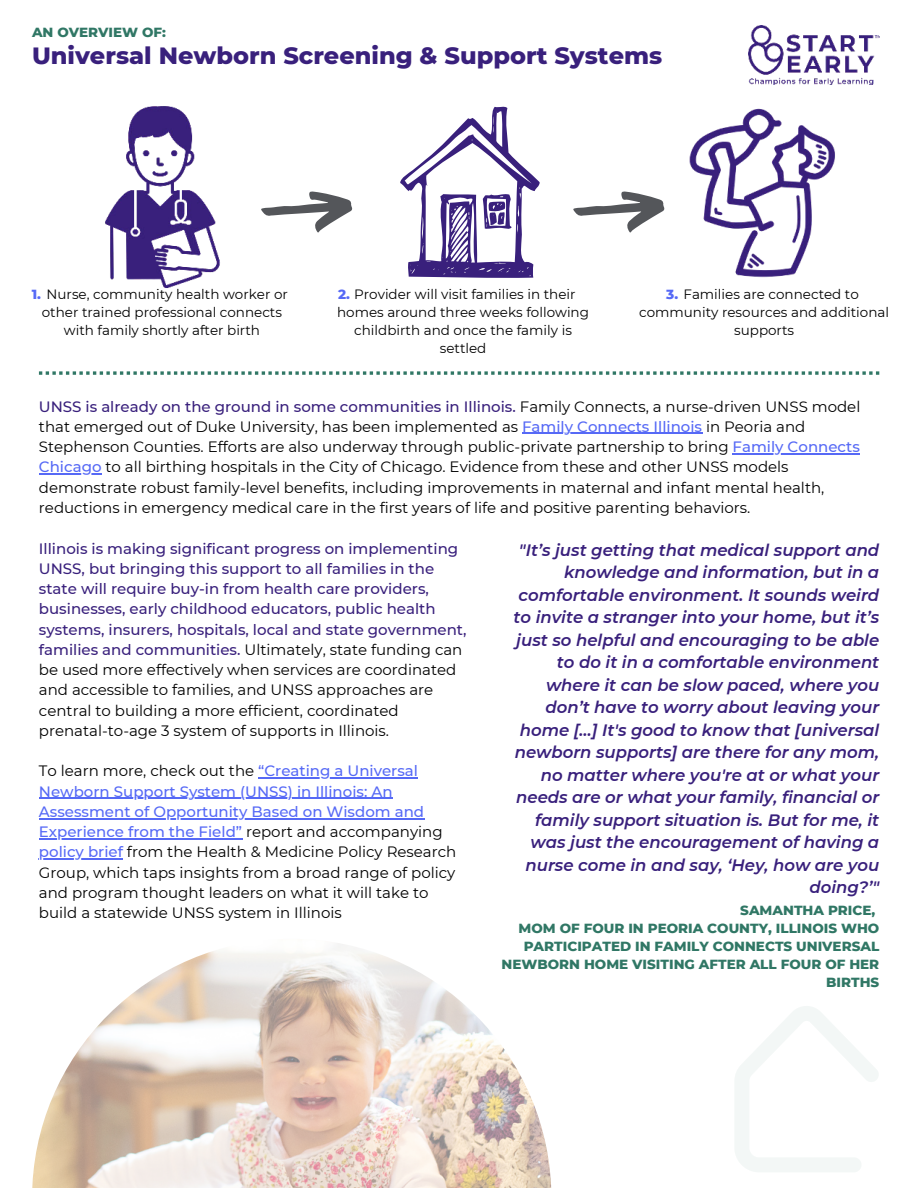
<style>
.page{position:relative;width:918px;height:1188px;background:#fff}
.page>*{position:absolute;margin:0;border:0;box-sizing:border-box;transform-origin:0 0}
.t1{font:800 24px "Montserrat";color:#39207c}
.t2{font:italic 600 16.5px/22.5px "Montserrat";color:#39207c;text-align:right}
.t3{font:15px/20.2px "Montserrat";color:#000}
.t4{font:500 15px/20.2px "Montserrat";color:#39207c}
.t5{font:13.5px/18px "Montserrat";color:#000;text-align:center}
.t6{font:800 13.5px/18px "Montserrat";color:#307765;text-align:right}
.s1{font-weight:800;color:#5669f6}
.s2{font-weight:500;color:#39207c}
.s3{font-weight:500;color:#5669f6}
.s4{font-weight:400;color:#000}
</style>
<div class="page">
<img style="left:748px;top:26px;width:132px;height:58px">
<svg style="left:39px;top:371px;width:840px;height:4px"></svg>
<img style="left:32px;top:943px;width:519px;height:245px">
<svg style="left:735px;top:1006px;width:143px;height:166px"></svg>
<img style="left:689px;top:108px;width:146px;height:170px">
<svg style="left:400px;top:106px;width:140px;height:172px"></svg>
<svg style="left:266px;top:191px;width:86px;height:42px"></svg>
<svg style="left:573px;top:191px;width:92px;height:42px"></svg>
<img style="left:105px;top:106px;width:161px;height:182px">
<hr style="left:522px;top:433px;width:180px;height:1px;background:#5669f6">
<hr style="left:733px;top:453px;width:127px;height:1px;background:#5669f6">
<hr style="left:39px;top:473px;width:63px;height:2px;background:#5669f6">
<hr style="left:258px;top:778px;width:160px;height:1px;background:#5669f6">
<hr style="left:39px;top:798px;width:354px;height:1px;background:#5669f6">
<hr style="left:39px;top:818px;width:385px;height:1px;background:#5669f6">
<hr style="left:39px;top:838px;width:203px;height:1px;background:#5669f6">
<hr style="left:39px;top:859px;width:84px;height:1px;background:#5669f6">
<p class="t6" style="left:32px;top:22px;width:136px">AN OVERVIEW OF:</p>
<h1 class="t1" style="left:32px;top:38px;width:632px">Universal Newborn Screening &amp; Support Systems</h1>
<p class="t5" style="left:32px;top:284px;width:258px"><span class="s1">1.</span> Nurse, community health worker or other trained professional connects with family shortly after birth</p>
<p class="t5" style="left:338px;top:284px;width:239px"><span class="s1">2.</span> Provider will visit families in their</p>
<p class="t5" style="left:337px;top:302px;width:253px">homes around three weeks following</p>
<p class="t5" style="left:354px;top:320px;width:219px">childbirth and once the family is</p>
<p class="t5" style="left:440px;top:338px;width:48px">settled</p>
<p class="t5" style="left:639px;top:284px;width:251px"><span class="s1">3.</span> Families are connected to community resources and additional supports</p>
<p class="t3" style="left:39px;top:396px;width:823px"><span class="s2">UNSS is already on the ground in some communities in Illinois.</span> Family Connects, a nurse-driven UNSS model that emerged out of Duke University, has been implemented as <span class="s3">Family Connects Illinois</span> in Peoria and Stephenson Counties. Efforts are also underway through public-private partnership to bring <span class="s3">Family Connects Chicago</span> to all birthing hospitals in the City of Chicago. Evidence from these and other UNSS models demonstrate robust family-level benefits, including improvements in maternal and infant mental health, reductions in emergency medical care in the first years of life and positive parenting behaviors.</p>
<p class="t2" style="left:513px;top:538px;width:367px">"It’s just getting that medical support and knowledge and information, but in a comfortable environment. It sounds weird to invite a stranger into your home, but it’s just so helpful and encouraging to be able to do it in a comfortable environment where it can be slow paced, where you don’t have to worry about leaving your home […] It's good to know that [universal newborn supports] are there for any mom, no matter where you're at or what your needs are or what your family, financial or family support situation is. But for me, it was just the encouragement of having a nurse come in and say, ‘Hey, how are you doing?’"</p>
<p class="t4" style="left:39px;top:538px;width:429px">Illinois is making significant progress on implementing UNSS, but bringing this support to all families in the state will require buy-in from health care providers, businesses, early childhood educators, public health systems, insurers, hospitals, local and state government, families and communities. <span class="s4">Ultimately, state funding can be used more effectively when services are coordinated and accessible to families, and UNSS approaches are central to building a more efficient, coordinated prenatal-to-age 3 system of supports in Illinois.</span></p>
<p class="t3" style="left:39px;top:760px;width:419px">To learn more, check out the <span class="s3">“Creating a Universal Newborn Support System (UNSS) in Illinois: An Assessment of Opportunity Based on Wisdom and Experience from the Field”</span> report and accompanying <span class="s3">policy brief</span> from the Health &amp; Medicine Policy Research Group, which taps insights from a broad range of policy and program thought leaders on what it will take to build a statewide UNSS system in Illinois</p>
<p class="t6" style="left:502px;top:900px;width:379px">SAMANTHA PRICE,<br>MOM OF FOUR IN PEORIA COUNTY, ILLINOIS WHO<br>PARTICIPATED IN FAMILY CONNECTS UNIVERSAL<br>NEWBORN HOME VISITING AFTER ALL FOUR OF HER<br>BIRTHS</p>
</div>
